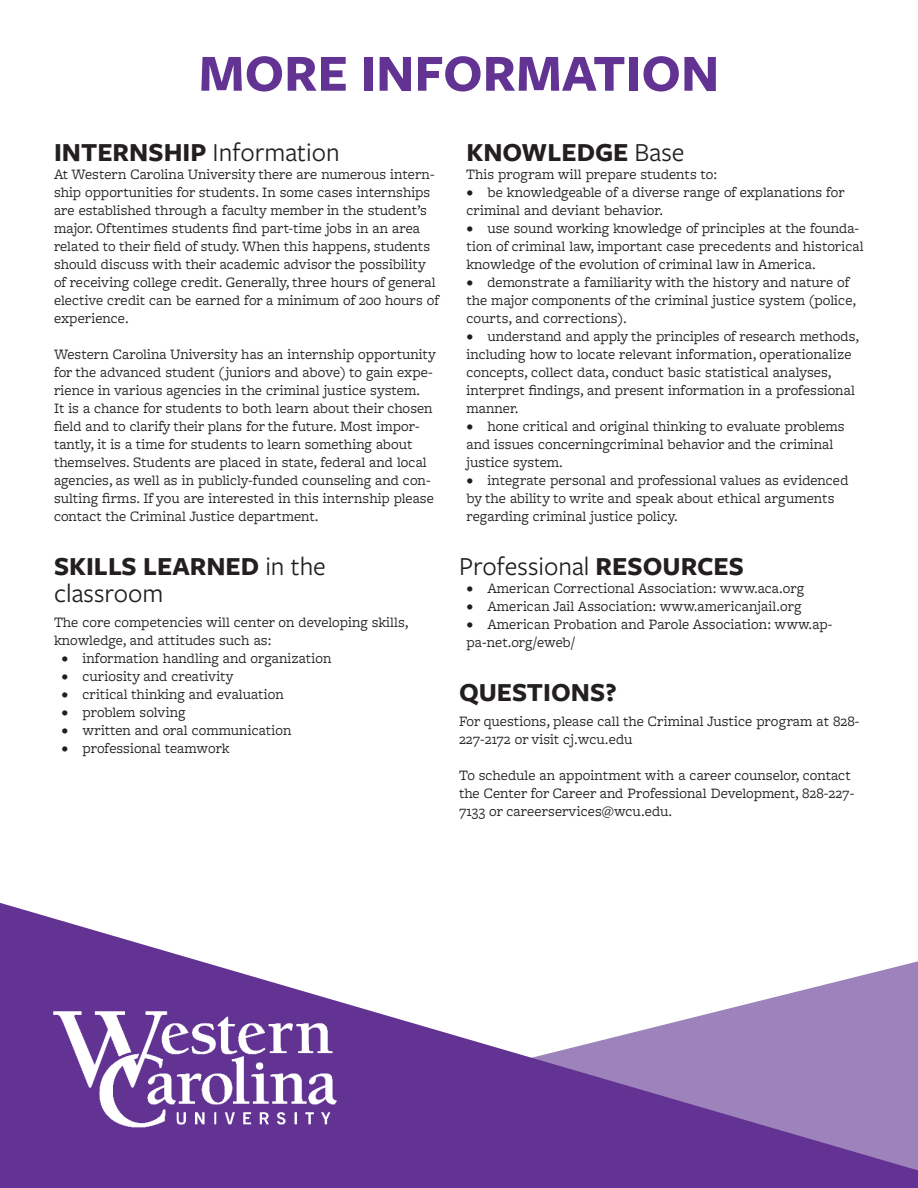
<style>
.page{position:relative;width:918px;height:1188px;background:#fff}
.page>*{position:absolute;margin:0;border:0;box-sizing:border-box;transform-origin:0 0}
.t1{font:700 54px "Freight Sans Pro";color:#623393}
.t2{font:27px/27px "Freight Sans Pro";color:#231f20}
.t3{font:700 27px "Freight Sans Pro";color:#231f20}
.t4{font:15px/18px "Freight Macro Pro";color:#231f20}
.s1{font-weight:700}
.s2{font-weight:400}
</style>
<div class="page">
<svg style="left:0;top:903px;width:918px;height:285px"></svg>
<img style="left:47px;top:1005px;width:297px;height:129px">
<h1 class="t1" style="left:199px;top:36px;width:522px">MORE INFORMATION</h1>
<h2 class="t2" style="left:54px;top:137px;width:287px"><span class="s1">INTERNSHIP</span> Information</h2>
<p class="t4" style="left:54px;top:164px;width:387px">At Western Carolina University there are numerous intern&shy;ship opportunities for students. In some cases internships are established through a faculty member in the student’s major. Oftentimes students find part-time jobs in an area related to their field of study. When this happens, students should discuss with their academic advisor the possibility of receiving college credit. Generally, three hours of general elective credit can be earned for a minimum of 200 hours of experience.</p>
<p class="t4" style="left:54px;top:344px;width:384px">Western Carolina University has an internship opportunity for the advanced student (juniors and above) to gain expe&shy;rience in various agencies in the criminal justice system.<br>It is a chance for students to both learn about their chosen field and to clarify their plans for the future. Most impor&shy;tantly, it is a time for students to learn something about themselves. Students are placed in state, federal and local agencies, as well as in publicly-funded counseling and con&shy;sulting firms. If you are interested in this internship please contact the Criminal Justice department.</p>
<h2 class="t2" style="left:54px;top:551px;width:273px"><span class="s1">SKILLS LEARNED</span> in the classroom</h2>
<p class="t4" style="left:54px;top:613px;width:356px">The core competencies will center on developing skills, knowledge, and attitudes such as:</p>
<p class="t4" style="left:62px;top:649px;width:272px">• information handling and organization</p>
<p class="t4" style="left:62px;top:667px;width:174px">• curiosity and creativity</p>
<p class="t4" style="left:62px;top:685px;width:224px">• critical thinking and evaluation</p>
<p class="t4" style="left:62px;top:703px;width:125px">• problem solving</p>
<p class="t4" style="left:62px;top:721px;width:232px">• written and oral communication</p>
<p class="t4" style="left:62px;top:739px;width:170px">• professional teamwork</p>
<h2 class="t3" style="left:466px;top:133px;width:219px">KNOWLEDGE <span class="s2">Base</span></h2>
<p class="t4" style="left:466px;top:164px;width:252px">This program will prepare students to:</p>
<p class="t4" style="left:466px;top:182px;width:380px">• be knowledgeable of a diverse range of explanations for criminal and deviant behavior.</p>
<p class="t4" style="left:466px;top:218px;width:399px">• use sound working knowledge of principles at the founda&shy;tion of criminal law, important case precedents and historical knowledge of the evolution of criminal law in America.</p>
<p class="t4" style="left:466px;top:272px;width:391px">• demonstrate a familiarity with the history and nature of the major components of the criminal justice system (police, courts, and corrections).</p>
<p class="t4" style="left:466px;top:326px;width:394px">• understand and apply the principles of research methods, including how to locate relevant information, operationalize concepts, collect data, conduct basic statistical analyses, interpret findings, and present information in a professional manner.</p>
<p class="t4" style="left:466px;top:416px;width:380px">• hone critical and original thinking to evaluate problems and issues concerningcriminal behavior and the criminal justice system.</p>
<p class="t4" style="left:466px;top:470px;width:384px">• integrate personal and professional values as evidenced by the ability to write and speak about ethical arguments regarding criminal justice policy.</p>
<h2 class="t2" style="left:459px;top:551px;width:287px">Professional <span class="s1">RESOURCES</span></h2>
<p class="t4" style="left:466px;top:578px;width:339px">• American Correctional Association: www.aca.org</p>
<p class="t4" style="left:466px;top:596px;width:336px">• American Jail Association: www.americanjail.org</p>
<p class="t4" style="left:466px;top:614px;width:368px">• American Probation and Parole Association: www.ap&shy;pa-net.org/eweb/</p>
<h2 class="t3" style="left:459px;top:673px;width:159px">QUESTIONS?</h2>
<p class="t4" style="left:459px;top:712px;width:402px">For questions, please call the Criminal Justice program at 828-<br>227-2172 or visit cj.wcu.edu</p>
<p class="t4" style="left:459px;top:766px;width:397px">To schedule an appointment with a career counselor, contact the Center for Career and Professional Development, 828-227-<br>7133 or careerservices@wcu.edu.</p>
</div>
